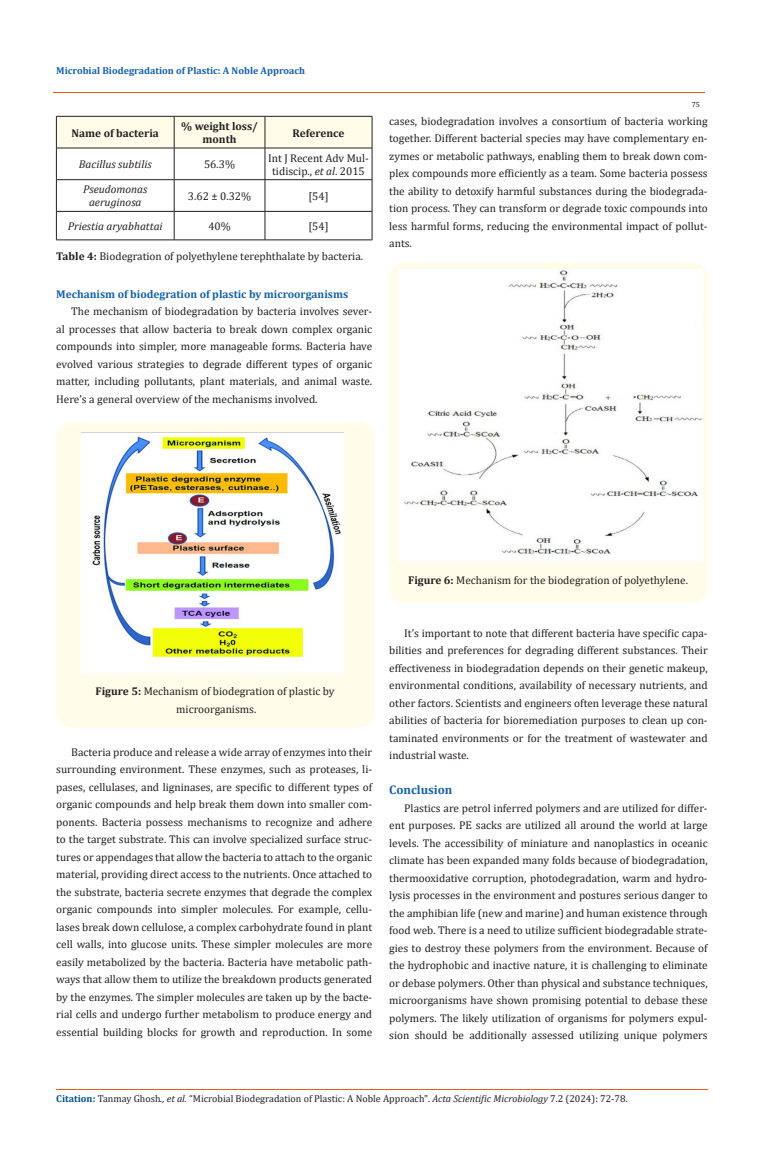
<style>
.page{position:relative;width:764px;height:1170px;background:#fff}
.page>*{position:absolute;margin:0;border:0;box-sizing:border-box;transform-origin:0 0}
.t1{font:700 12.5px "Cambria";color:#1560a6}
.t2{font:11.25px/17.5px "Cambria";color:#231f20;text-align:justify}
.t3{font:italic 11.25px/12.9px "Cambria";color:#231f20;text-align:center}
.t4{font:700 11.25px "Cambria";color:#1560a6}
.t5{font:700 11.25px/12.9px "Cambria";color:#231f20;text-align:center}
.t6{font:10px "Cambria";color:#231f20}
.t7{font:700 10px "Cambria";color:#1560a6}
.t8{font:7.5px "Cambria";color:#231f20}
.s1{font-style:italic}
.s2{font-weight:700}
.s3{font-weight:700;color:#035089}
</style>
<div class="page">
<hr style="left:54px;top:92px;width:651px;height:1px;background:#e05d1a">
<div style="left:56px;top:422px;width:318px;height:305px;background:#fffde9;border-radius:15px"></div>
<div style="left:57px;top:117px;width:315px;height:31px;background:#fffde9"></div>
<hr style="left:56px;top:116px;width:118px;height:1px;background:#231f20">
<hr style="left:56px;top:116px;width:1px;height:32px;background:#231f20">
<hr style="left:174px;top:116px;width:91px;height:1px;background:#231f20">
<hr style="left:174px;top:116px;width:1px;height:32px;background:#231f20">
<hr style="left:265px;top:116px;width:107px;height:1px;background:#231f20">
<hr style="left:265px;top:116px;width:1px;height:32px;background:#231f20">
<hr style="left:372px;top:116px;width:1px;height:32px;background:#231f20">
<hr style="left:56px;top:148px;width:118px;height:1px;background:#231f20">
<hr style="left:56px;top:148px;width:1px;height:32px;background:#231f20">
<hr style="left:174px;top:148px;width:91px;height:1px;background:#231f20">
<hr style="left:174px;top:148px;width:1px;height:32px;background:#231f20">
<hr style="left:265px;top:148px;width:107px;height:1px;background:#231f20">
<hr style="left:265px;top:148px;width:1px;height:32px;background:#231f20">
<hr style="left:372px;top:148px;width:1px;height:32px;background:#231f20">
<hr style="left:56px;top:179px;width:118px;height:1px;background:#231f20">
<hr style="left:56px;top:180px;width:1px;height:31px;background:#231f20">
<hr style="left:174px;top:179px;width:91px;height:1px;background:#231f20">
<hr style="left:174px;top:180px;width:1px;height:31px;background:#231f20">
<hr style="left:265px;top:179px;width:107px;height:1px;background:#231f20">
<hr style="left:265px;top:180px;width:1px;height:31px;background:#231f20">
<hr style="left:372px;top:180px;width:1px;height:31px;background:#231f20">
<hr style="left:56px;top:211px;width:118px;height:1px;background:#231f20">
<svg style="left:56px;top:212px;width:1px;height:28px"></svg>
<hr style="left:174px;top:211px;width:91px;height:1px;background:#231f20">
<svg style="left:174px;top:212px;width:1px;height:28px"></svg>
<hr style="left:265px;top:211px;width:107px;height:1px;background:#231f20">
<svg style="left:265px;top:212px;width:1px;height:28px"></svg>
<svg style="left:372px;top:212px;width:1px;height:28px"></svg>
<hr style="left:56px;top:240px;width:118px;height:1px;background:#231f20">
<hr style="left:174px;top:240px;width:91px;height:1px;background:#231f20">
<hr style="left:265px;top:240px;width:107px;height:1px;background:#231f20">
<img style="left:82px;top:432px;width:261px;height:242px">
<div style="left:389px;top:263px;width:318px;height:339px;background:#fffde9;border-radius:15px"></div>
<img style="left:398px;top:269px;width:304px;height:292px">
<hr style="left:56px;top:1090px;width:651px;height:1px;background:#e05d1a">
<p class="t7" style="left:56px;top:64px;width:250px">Microbial Biodegradation of Plastic: A Noble Approach</p>
<p class="t5" style="left:72px;top:126px;width:89px">Name of bacteria</p>
<p class="t5" style="left:181px;top:119px;width:78px">% weight loss/ month</p>
<p class="t5" style="left:293px;top:126px;width:53px">Reference</p>
<p class="t3" style="left:79px;top:157px;width:74px">Bacillus subtilis</p>
<p class="t2" style="left:204px;top:156px;width:33px">56.3%</p>
<p class="t2" style="left:268px;top:151px;width:102px;line-height:12.9px;text-align:center">Int J Recent Adv Mul&shy;tidiscip., <span class="s1">et al</span>. 2015</p>
<p class="t3" style="left:83px;top:183px;width:66px">Pseudomonas aeruginosa</p>
<p class="t2" style="left:188px;top:187px;width:65px">3.62 ± 0.32%</p>
<p class="t2" style="left:308px;top:187px;width:22px">[54]</p>
<p class="t3" style="left:68px;top:219px;width:96px">Priestia aryabhattai</p>
<p class="t2" style="left:208px;top:217px;width:24px">40%</p>
<p class="t2" style="left:308px;top:217px;width:22px">[54]</p>
<p class="t2" style="left:56px;top:247px;width:308px"><span class="s2">Table 4:</span> Biodegration of polyethylene terephthalate by bacteria.</p>
<p class="t4" style="left:56px;top:286px;width:293px">Mechanism of biodegration of plastic by microorganisms</p>
<p class="t2" style="left:56px;top:302px;width:317px;text-indent:15px">The mechanism of biodegradation by bacteria involves sever&shy;al processes that allow bacteria to break down complex organic compounds into simpler, more manageable forms. Bacteria have evolved various strategies to degrade different types of organic matter, including pollutants, plant materials, and animal waste.<br>Here’s a general overview of the mechanisms involved.</p>
<p class="t8" style="left:692px;top:100px;width:10px">75</p>
<p class="t2" style="left:389px;top:112px;width:320px">cases, biodegradation involves a consortium of bacteria working together. Different bacterial species may have complementary en&shy;zymes or metabolic pathways, enabling them to break down com&shy;plex compounds more efficiently as a team. Some bacteria possess the ability to detoxify harmful substances during the biodegrada&shy;tion process. They can transform or degrade toxic compounds into less harmful forms, reducing the environmental impact of pollut&shy;ants.</p>
<p class="t2" style="left:408px;top:571px;width:281px"><span class="s2">Figure 6:</span> Mechanism for the biodegration of polyethylene.</p>
<p class="t2" style="left:96px;top:682px;width:241px;text-align:center"><span class="s2">Figure 5:</span> Mechanism of biodegration of plastic by microorganisms.</p>
<p class="t2" style="left:56px;top:743px;width:317px;text-indent:15px">Bacteria produce and release a wide array of enzymes into their surrounding environment. These enzymes, such as proteases, li&shy;pases, cellulases, and ligninases, are specific to different types of organic compounds and help break them down into smaller com&shy;ponents. Bacteria possess mechanisms to recognize and adhere to the target substrate. This can involve specialized surface struc&shy;tures or appendages that allow the bacteria to attach to the organic material, providing direct access to the nutrients. Once attached to the substrate, bacteria secrete enzymes that degrade the complex organic compounds into simpler molecules. For example, cellu&shy;lases break down cellulose, a complex carbohydrate found in plant cell walls, into glucose units. These simpler molecules are more easily metabolized by the bacteria. Bacteria have metabolic path&shy;ways that allow them to utilize the breakdown products generated by the enzymes. The simpler molecules are taken up by the bacte&shy;rial cells and undergo further metabolism to produce energy and essential building blocks for growth and reproduction. In some</p>
<p class="t2" style="left:389px;top:624px;width:320px;text-indent:15px">It’s important to note that different bacteria have specific capa&shy;bilities and preferences for degrading different substances. Their effectiveness in biodegradation depends on their genetic makeup, environmental conditions, availability of necessary nutrients, and other factors. Scientists and engineers often leverage these natural abilities of bacteria for bioremediation purposes to clean up con&shy;taminated environments or for the treatment of wastewater and industrial waste.</p>
<p class="t1" style="left:389px;top:781px;width:65px">Conclusion</p>
<p class="t2" style="left:389px;top:799px;width:320px;text-indent:15px">Plastics are petrol inferred polymers and are utilized for differ&shy;ent purposes. PE sacks are utilized all around the world at large levels. The accessibility of miniature and nanoplastics in oceanic climate has been expanded many folds because of biodegradation, thermooxidative corruption, photodegradation, warm and hydro&shy;lysis processes in the environment and postures serious danger to the amphibian life (new and marine) and human existence through food web. There is a need to utilize sufficient biodegradable strate&shy;gies to destroy these polymers from the environment. Because of the hydrophobic and inactive nature, it is challenging to eliminate or debase polymers. Other than physical and substance techniques, microorganisms have shown promising potential to debase these polymers. The likely utilization of organisms for polymers expul&shy;sion should be additionally assessed utilizing unique polymers</p>
<p class="t6" style="left:56px;top:1093px;width:573px"><span class="s3">Citation:</span> Tanmay Ghosh<span class="s1">., et al.</span> “Microbial Biodegradation of Plastic: A Noble Approach". <span class="s1">Acta Scientific Microbiology</span> 7.2 (2024): 72-78.</p>
</div>
